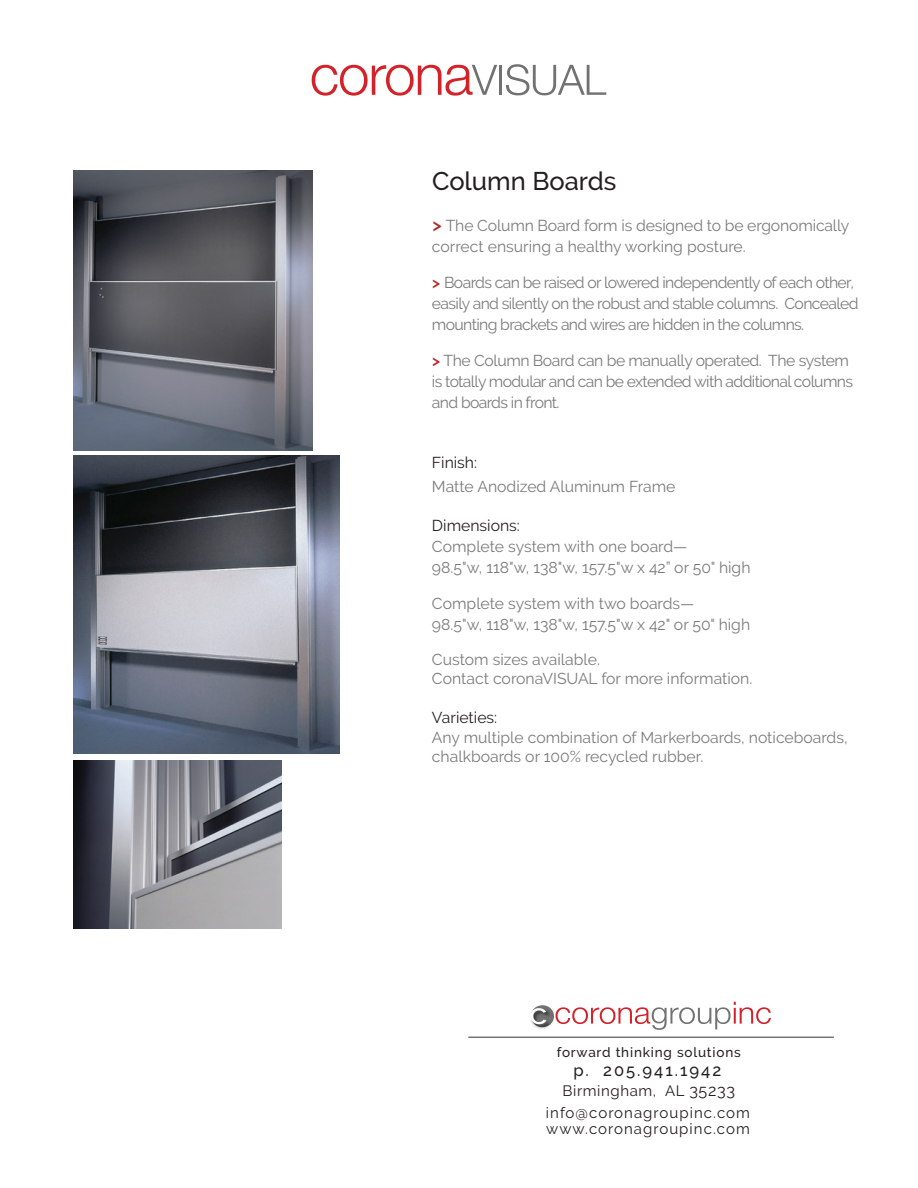
<style>
.page{position:relative;width:918px;height:1188px;background:#fff}
.page>*{position:absolute;margin:0;border:0;box-sizing:border-box;transform-origin:0 0}
.t1{font:500 25.5px "Raleway";color:#231f20}
.t2{font:500 16.5px "Raleway";letter-spacing:.12em;color:#231f20}
.t3{font:15.75px/21px "Raleway";letter-spacing:-.015em;color:#7a7b7b}
.t4{font:15.75px/21px "Raleway";letter-spacing:-.04em;color:#7a7b7b}
.t5{font:15.75px "Raleway";color:#231f20}
.t6{font:15px/16.5px "Raleway";letter-spacing:.07em;color:#231f20}
.t7{font:15px "Raleway";letter-spacing:.04em;color:#231f20}
.t8{font:500 13.5px "Raleway";letter-spacing:.06em;color:#231f20}
.s1{font-weight:600;font-style:italic;font-size:18px;color:#b32724}
.s2{font-weight:600;font-style:italic;color:#b32724}
.s3{font-size:16.2px}
</style>
<div class="page">
<img style="left:74px;top:171px;width:239px;height:280px">
<img style="left:74px;top:456px;width:265px;height:298px">
<img style="left:74px;top:760px;width:207px;height:169px">
<hr style="left:468px;top:1037px;width:366px;height:1px;background:#747476">
<svg style="left:556px;top:1002px;width:215px;height:28px"></svg>
<svg style="left:531px;top:1005px;width:23px;height:22px"></svg>
<img style="left:536px;top:1027px;width:12px;height:2px">
<img style="left:532px;top:1007px;width:21px;height:20px">
<svg style="left:531px;top:1008px;width:15px;height:16px"></svg>
<svg style="left:312px;top:65px;width:185px;height:31px"></svg>
<hr style="left:499px;top:65px;width:3px;height:30px;background:#717373">
<svg style="left:506px;top:64px;width:100px;height:31px"></svg>
<h1 class="t1" style="left:432px;top:167px;width:186px">Column Boards</h1>
<p class="t3" style="left:432px;top:215px;width:419px"><span class="s1">&gt;</span> The Column Board form is designed to be ergonomically correct ensuring a healthy working posture.</p>
<p class="t4" style="left:432px;top:272px;width:428px"><span class="s2">&gt;</span> Boards can be raised or lowered independently of each other, easily and silently on the robust and stable columns. Concealed mounting brackets and wires are hidden in the columns.</p>
<p class="t4" style="left:432px;top:350px;width:423px"><span class="s2">&gt;</span> The Column Board can be manually operated. The system is totally modular and can be extended with additional columns and boards in front.</p>
<p class="t5" style="left:432px;top:453px;width:47px">Finish:</p>
<p class="t3" style="left:432px;top:476px;width:245px">Matte Anodized Aluminum Frame</p>
<p class="t5" style="left:432px;top:516px;width:89px">Dimensions:</p>
<p class="t3" style="left:432px;top:536px;width:320px">Complete system with one board—<br>98.5"w, 118"w, 138"w, 157.5"w x 42” or 50" high</p>
<p class="t3" style="left:432px;top:593px;width:320px">Complete system with two boards—<br>98.5"w, 118"w, 138"w, 157.5"w x 42" or 50" high</p>
<p class="t3" style="left:432px;top:649px;width:322px;line-height:19.5px">Custom sizes available.<br>Contact coronaVISUAL for more information.</p>
<p class="t5" style="left:432px;top:708px;width:67px">Varieties:</p>
<p class="t3" style="left:432px;top:727px;width:417px;line-height:19.5px">Any multiple combination of Markerboards, noticeboards, chalkboards or 100% recycled rubber.</p>
<p class="t8" style="left:557px;top:1044px;width:186px">forward thinking solutions</p>
<p class="t2" style="left:573px;top:1061px;width:149px">p. 205.941.1942</p>
<p class="t7" style="left:563px;top:1082px;width:174px">Birmingham, AL <span class="s3">35233</span></p>
<p class="t6" style="left:546px;top:1104px;width:206px">info@coronagroupinc.com www.coronagroupinc.com</p>
</div>
